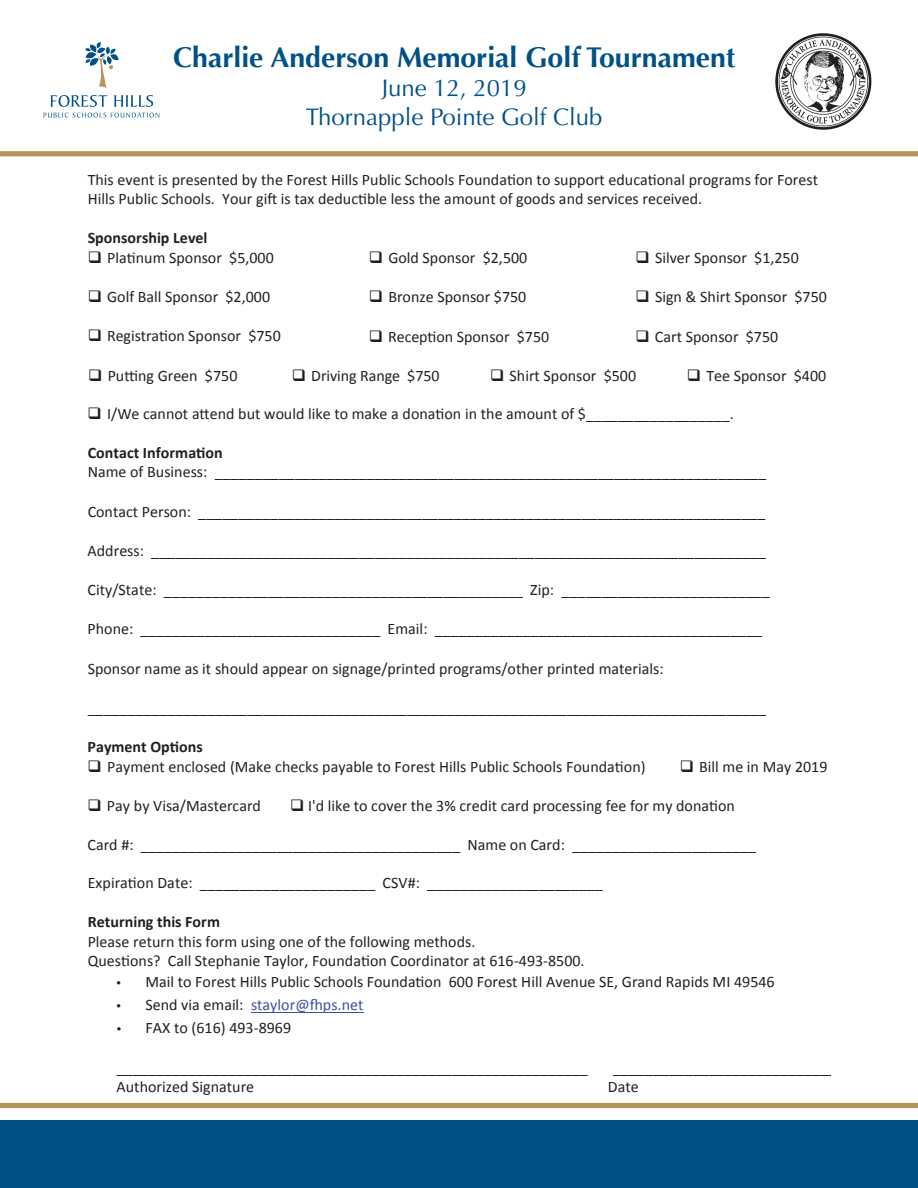
<style>
.page{position:relative;width:918px;height:1188px;background:#fff}
.page>*{position:absolute;margin:0;border:0;box-sizing:border-box;transform-origin:0 0}
.t1{font:700 28.5px "Optima";color:#005187}
.t2{font:24px "Optima";color:#005187}
.t3{font:16.05px/19.6px "Calibri";color:#231f20}
.t4{font:700 16.05px "Calibri";color:#231f20}
.t5{font:16.05px "Calibri";color:#3853a3}
.s1{font-weight:700}
.s2{font-family:"Myriad Pro"}
.s3{font-family:"Myriad Pro";color:#231f20}
.s4{color:#231f20}
</style>
<div class="page">
<div style="left:0;top:1121px;width:918px;height:67px;background:#005187"></div>
<div style="left:0;top:1103px;width:918px;height:5px;background:#b39758"></div>
<hr style="left:251px;top:1012px;width:113px;height:1px;background:#3853a3">
<div style="left:0;top:151px;width:918px;height:5px;background:#b39758"></div>
<svg style="left:51px;top:95px;width:57px;height:12px"></svg>
<svg style="left:114px;top:95px;width:39px;height:12px"></svg>
<svg style="left:85px;top:42px;width:34px;height:46px"></svg>
<svg style="left:43px;top:113px;width:116px;height:5px"></svg>
<img style="left:775px;top:33px;width:97px;height:97px">
<p class="t1" style="left:173px;top:41px;width:564px">Charlie Anderson Memorial Golf Tournament</p>
<p class="t2" style="left:382px;top:74px;width:147px">June 12, 2019</p>
<p class="t2" style="left:306px;top:102px;width:298px">Thornapple Pointe Golf Club</p>
<p class="t3" style="left:88px;top:169px;width:732px">This event is presented by the Forest Hills Public Schools Foundation to support educational programs for Forest<br>Hills Public Schools. Your gift is tax deductible less the amount of goods and services received.</p>
<p class="t4" style="left:88px;top:228px;width:121px">Sponsorship Level</p>
<p class="t3" style="left:88px;top:247px;width:188px">❑ Platinum Sponsor $5,000</p>
<p class="t3" style="left:369px;top:247px;width:160px">❑ Gold Sponsor $2,500</p>
<p class="t3" style="left:636px;top:247px;width:165px">❑ Silver Sponsor $1,250</p>
<p class="t3" style="left:88px;top:286px;width:184px">❑ Golf Ball Sponsor $2,000</p>
<p class="t3" style="left:369px;top:286px;width:159px">❑ Bronze Sponsor $750</p>
<p class="t3" style="left:636px;top:286px;width:193px">❑ Sign &amp; Shirt Sponsor $750</p>
<p class="t3" style="left:88px;top:325px;width:195px">❑ Registration Sponsor $750</p>
<p class="t3" style="left:369px;top:326px;width:182px">❑ Reception Sponsor $750</p>
<p class="t3" style="left:635px;top:326px;width:144px">❑ Cart Sponsor $750</p>
<p class="t3" style="left:88px;top:365px;width:151px">❑ Putting Green $750</p>
<p class="t3" style="left:292px;top:365px;width:149px">❑ Driving Range $750</p>
<p class="t3" style="left:490px;top:365px;width:148px">❑ Shirt Sponsor $500</p>
<p class="t3" style="left:687px;top:365px;width:141px">❑ Tee Sponsor $400</p>
<p class="t3" style="left:88px;top:403px;width:648px">❑ I/We cannot attend but would like to make a donation in the amount of $__________________.</p>
<p class="t3" style="left:88px;top:442px;width:680px"><span class="s1">Contact Information<br></span>Name of Business: _____________________________________________________________________</p>
<p class="t3" style="left:88px;top:501px;width:679px">Contact Person: _______________________________________________________________________</p>
<p class="t3" style="left:88px;top:540px;width:680px">Address: _____________________________________________________________________________</p>
<p class="t3" style="left:88px;top:579px;width:684px">City/State: _____________________________________________ Zip: __________________________</p>
<p class="t3" style="left:87px;top:618px;width:676px">Phone: ______________________________ Email: _________________________________________</p>
<p class="t3" style="left:88px;top:658px;width:577px">Sponsor name as it should appear on signage/printed programs/other printed materials:</p>
<p class="t3" style="left:88px;top:697px;width:680px">_____________________________________________________________________________________</p>
<p class="t4" style="left:88px;top:737px;width:117px">Payment Options</p>
<p class="t3" style="left:88px;top:756px;width:560px">❑ Payment enclosed (Make checks payable to Forest Hills Public Schools Foundation)</p>
<p class="t3" style="left:680px;top:756px;width:149px">❑ Bill me in May 2019</p>
<p class="t3" style="left:88px;top:795px;width:175px">❑ Pay by Visa/Mastercard</p>
<p class="t3" style="left:88px;top:834px;width:670px">Card #: ________________________________________ Name on Card: _______________________</p>
<p class="t3" style="left:88px;top:873px;width:517px">Expiration Date: ______________________ CSV#: ______________________</p>
<p class="t3" style="left:88px;top:911px;width:498px"><span class="s1">Returning this Form<br></span>Please return this form using one of the following methods.<br>Questions? Call Stephanie Taylor, Foundation Coordinator at 616-493-8500.</p>
<p class="t3" style="left:117px;top:971px;width:660px"><span class="s2">•</span> Mail to Forest Hills Public Schools Foundation 600 Forest Hill Avenue SE, Grand Rapids MI 49546</p>
<p class="t5" style="left:117px;top:995px;width:248px"><span class="s3">•</span> <span class="s4">Send via email:</span> staylor@fhps.net</p>
<p class="t3" style="left:117px;top:1018px;width:176px"><span class="s2">•</span> FAX to (616) 493-8969</p>
<p class="t3" style="left:117px;top:1057px;width:472px">___________________________________________________________</p>
<p class="t3" style="left:613px;top:1057px;width:225px">____________________________</p>
<p class="t3" style="left:117px;top:1076px;width:139px">Authorized Signature</p>
<p class="t3" style="left:608px;top:1076px;width:32px">Date</p>
<p class="t3" style="left:290px;top:795px;width:446px">❑ I'd like to cover the 3% credit card processing fee for my donation</p>
</div>
